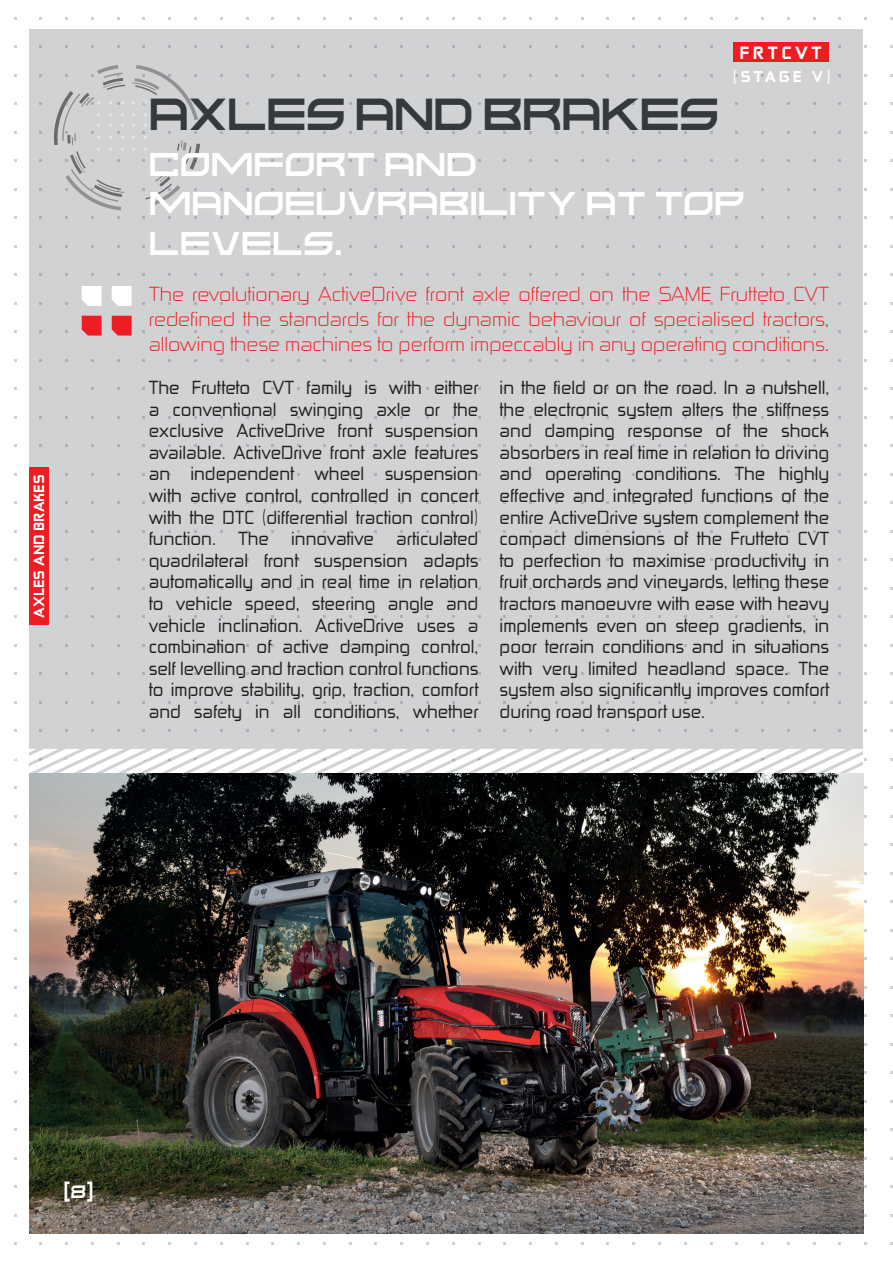
<style>
.page{position:relative;width:893px;height:1263px;background:#fff}
.page>*{position:absolute;margin:0;border:0;box-sizing:border-box;transform-origin:0 0}
.t1{font:45px "Kusanagi";letter-spacing:-.02em;color:#36393c;scale:.95 1}
.t2{font:33px/39.6px "Kusanagi";color:#fff}
.t3{font:19.35px/25.2px "Zekton Lt";color:#ee1d23;text-align:justify;scale:1.09 1}
.t4{font:18px/21.6px "Zekton Rg Regular 3";color:#231f20;text-align:justify}
.t5{font:18px "Kusanagi";color:#fff}
.t6{font:16.95px "Zekton Hv";letter-spacing:.2em;color:#fff;scale:1.06 1}
.t7{font:15px "Zekton Hv";letter-spacing:.185em;color:#fff;scale:1.06 1}
.t8{font:14.1px "Zekton Hv";color:#fff;scale:1.06 1}
</style>
<div class="page">
<div style="left:30px;top:30px;width:833px;height:1203px;background:#d1d2d4"></div>
<svg style="left:143px;top:174px;width:37px;height:32px"></svg>
<svg style="left:54px;top:65px;width:71px;height:80px"></svg>
<svg style="left:65px;top:151px;width:56px;height:59px"></svg>
<svg style="left:132px;top:65px;width:66px;height:74px"></svg>
<svg style="left:177px;top:140px;width:23px;height:30px"></svg>
<div style="left:30px;top:467px;width:19px;height:158px;background:#ee1d23"></div>
<svg style="left:82px;top:286px;width:20px;height:20px"></svg>
<svg style="left:112px;top:286px;width:20px;height:20px"></svg>
<svg style="left:82px;top:316px;width:20px;height:20px"></svg>
<svg style="left:112px;top:316px;width:20px;height:20px"></svg>
<svg style="left:102px;top:749px;width:41px;height:25px"></svg>
<svg style="left:387px;top:749px;width:39px;height:25px"></svg>
<svg style="left:143px;top:749px;width:68px;height:25px"></svg>
<svg style="left:211px;top:749px;width:43px;height:25px"></svg>
<svg style="left:343px;top:749px;width:44px;height:25px"></svg>
<svg style="left:254px;top:749px;width:89px;height:25px"></svg>
<svg style="left:426px;top:749px;width:47px;height:25px"></svg>
<svg style="left:14px;top:749px;width:88px;height:25px"></svg>
<svg style="left:758px;top:749px;width:21px;height:25px"></svg>
<svg style="left:562px;top:749px;width:20px;height:25px"></svg>
<svg style="left:473px;top:749px;width:89px;height:25px"></svg>
<svg style="left:693px;top:749px;width:65px;height:25px"></svg>
<svg style="left:582px;top:749px;width:111px;height:25px"></svg>
<svg style="left:779px;top:749px;width:84px;height:25px"></svg>
<div style="left:733px;top:43px;width:96px;height:19px;background:#ee1d23"></div>
<img style="left:30px;top:774px;width:833px;height:459px">
<p class="t8" style="left:33px;top:618px;width:137px;rotate:-90deg">AXLES AND BRAKES</p>
<p class="t6" style="left:739px;top:45px;width:79px">FRTCVT</p>
<h1 class="t1" style="left:149px;top:81px;width:602px">AXLES AND BRAKES</h1>
<p class="t7" style="left:733px;top:69px;width:93px">[STAGE V]</p>
<h2 class="t2" style="left:149px;top:141px;width:598px">COMFORT AND<br>MANOEUVRABILITY AT TOP<br>LEVELS.</h2>
<p class="t3" style="left:149px;top:282px;width:626px">The revolutionary ActiveDrive front axle offered on the SAME Frutteto CVT redefined the standards for the dynamic behaviour of specialised tractors, allowing these machines to perform impeccably in any operating conditions.</p>
<p class="t4" style="left:149px;top:378px;width:331px">The Frutteto CVT family is with either a conventional swinging axle or the exclusive ActiveDrive front suspension available. ActiveDrive front axle features an independent wheel suspension with active control, controlled in concert with the DTC (differential traction control) function. The innovative articulated quadrilateral front suspension adapts automatically and in real time in relation to vehicle speed, steering angle and vehicle inclination. ActiveDrive uses a combination of active damping control, self levelling and traction control functions to improve stability, grip, traction, comfort and safety in all conditions, whether</p>
<p class="t4" style="left:500px;top:378px;width:331px">in the field or on the road. In a nutshell, the electronic system alters the stiffness and damping response of the shock absorbers in real time in relation to driving and operating conditions. The highly effective and integrated functions of the entire ActiveDrive system complement the compact dimensions of the Frutteto CVT to perfection to maximise productivity in fruit orchards and vineyards, letting these tractors manoeuvre with ease with heavy implements even on steep gradients, in poor terrain conditions and in situations with very limited headland space. The system also significantly improves comfort during road transport use.</p>
<p class="t5" style="left:64px;top:1179px;width:31px">(8)</p>
</div>
